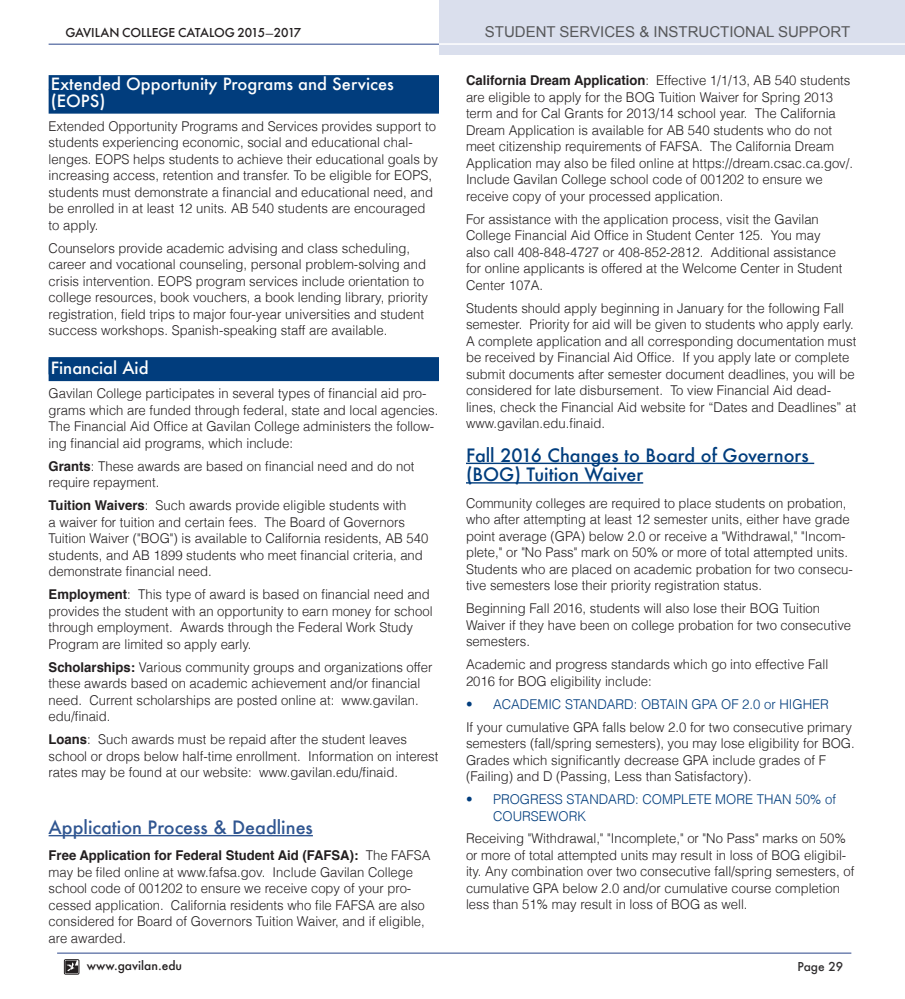
<style>
.page{position:relative;width:905px;height:999px;background:#fff}
.page>*{position:absolute;margin:0;border:0;box-sizing:border-box;transform-origin:0 0}
.SUB_Headline_12_pt_c{font:500 18px/19.5px "Futura";color:#013d7d}
.SUB_Headline_12_pt_c-2{font:500 18px "Futura";color:#305691}
.SUB_Headline_color_1{font:500 16.5px/16.8px "Futura";color:#fff}
.t1{font:15px "Arial";color:#57585a}
.body_text{font:300 13.5px/16.5px "Helvetica";color:#231f20}
.t2{font:300 13.5px/16.5px "Helvetica";color:#013d7d}
.t3{font:500 12px "Futura";letter-spacing:-.005em;color:#231f20}
.t4{font:500 12px "Futura";color:#312f30}
.s1{font-family:"Minion Pro";font-weight:700;font-stretch:condensed}
.s2{font-weight:700}
</style>
<div class="page">
<hr style="left:49px;top:44px;width:807px;height:1px;background:#7183b1">
<hr style="left:57px;top:952px;width:794px;height:2px;background:#7183b1">
<div style="left:64px;top:959px;width:15px;height:16px;border:1px solid #231f20"></div>
<svg style="left:65px;top:961px;width:13px;height:12px"></svg>
<div style="left:439px;top:0;width:465px;height:55px;background:#dadfed"></div>
<hr style="left:439px;top:43px;width:465px;height:2px;background:#fff">
<div style="left:49px;top:75px;width:390px;height:15px;background:#013d7d"></div>
<div style="left:49px;top:90px;width:390px;height:24px;background:#013d7d"></div>
<div style="left:49px;top:357px;width:390px;height:24px;background:#013d7d"></div>
<hr style="left:49px;top:835px;width:264px;height:1px;background:#305691">
<hr style="left:466px;top:463px;width:348px;height:1px;background:#013d7d">
<hr style="left:466px;top:482px;width:177px;height:2px;background:#013d7d">
<p class="t3" style="left:65px;top:24px;width:237px">GAVILAN COLLEGE CATALOG 2015<span class="s1">-</span>2017</p>
<p class="t1" style="left:485px;top:21px;width:367px">STUDENT SERVICES &amp; INSTRUCTIONAL SUPPORT</p>
<p class="SUB_Headline_color_1" style="left:51px;top:75px;width:344px">Extended Opportunity Programs and Services (EOPS)</p>
<p class="body_text" style="left:49px;top:117px;width:391px">Extended Opportunity Programs and Services provides support to students experiencing economic, social and educational chal&shy;lenges. EOPS helps students to achieve their educational goals by increasing access, retention and transfer. To be eligible for EOPS, students must demonstrate a financial and educational need, and be enrolled in at least 12 units. AB 540 students are encouraged to apply.</p>
<p class="body_text" style="left:49px;top:239px;width:381px">Counselors provide academic advising and class scheduling, career and vocational counseling, personal problem-solving and crisis intervention. EOPS program services include orientation to college resources, book vouchers, a book lending library, priority registration, field trips to major four-year universities and student success workshops. Spanish-speaking staff are available.</p>
<p class="SUB_Headline_color_1" style="left:51px;top:360px;width:99px">Financial Aid</p>
<p class="body_text" style="left:49px;top:385px;width:391px">Gavilan College participates in several types of financial aid pro&shy;grams which are funded through federal, state and local agencies.<br>The Financial Aid Office at Gavilan College administers the follow&shy;ing financial aid programs, which include:</p>
<p class="body_text" style="left:49px;top:457px;width:367px"><span class="s2">Grants</span>: These awards are based on financial need and do not require repayment.</p>
<p class="body_text" style="left:49px;top:497px;width:381px"><span class="s2">Tuition Waivers</span>: Such awards provide eligible students with<br>a waiver for tuition and certain fees. The Board of Governors Tuition Waiver ("BOG") is available to California residents, AB 540 students, and AB 1899 students who meet financial criteria, and demonstrate financial need.</p>
<p class="body_text" style="left:49px;top:586px;width:385px"><span class="s2">Employment</span>: This type of award is based on financial need and provides the student with an opportunity to earn money for school through employment. Awards through the Federal Work Study Program are limited so apply early.</p>
<p class="body_text" style="left:49px;top:658px;width:385px"><span class="s2">Scholarships:</span> Various community groups and organizations offer these awards based on academic achievement and/or financial need. Current scholarships are posted online at: www.gavilan. edu/finaid.</p>
<p class="body_text" style="left:49px;top:731px;width:391px"><span class="s2">Loans</span>: Such awards must be repaid after the student leaves school or drops below half-time enrollment. Information on interest rates may be found at our website: www.gavilan.edu/finaid.</p>
<p class="SUB_Headline_12_pt_c-2" style="left:49px;top:815px;width:266px">Application Process &amp; Deadlines</p>
<p class="body_text" style="left:49px;top:847px;width:383px"><span class="s2">Free Application for Federal Student Aid (FAFSA):</span> The FAFSA may be filed online at www.fafsa.gov. Include Gavilan College school code of 001202 to ensure we receive copy of your pro&shy;cessed application. California residents who file FAFSA are also considered for Board of Governors Tuition Waiver, and if eligible, are awarded.</p>
<p class="body_text" style="left:466px;top:71px;width:388px"><span class="s2">California Dream Application</span>: Effective 1/1/13, AB 540 students are eligible to apply for the BOG Tuition Waiver for Spring 2013 term and for Cal Grants for 2013/14 school year. The California Dream Application is available for AB 540 students who do not meet citizenship requirements of FAFSA. The California Dream Application may also be filed online at https://dream.csac.ca.gov/.<br>Include Gavilan College school code of 001202 to ensure we receive copy of your processed application.</p>
<p class="body_text" style="left:466px;top:210px;width:378px">For assistance with the application process, visit the Gavilan College Financial Aid Office in Student Center 125. You may also call 408-848-4727 or 408-852-2812. Additional assistance for online applicants is offered at the Welcome Center in Student Center 107A.</p>
<p class="body_text" style="left:466px;top:299px;width:392px">Students should apply beginning in January for the following Fall semester. Priority for aid will be given to students who apply early.<br>A complete application and all corresponding documentation must be received by Financial Aid Office. If you apply late or complete submit documents after semester document deadlines, you will be considered for late disbursement. To view Financial Aid dead&shy;lines, check the Financial Aid website for “Dates and Deadlines” at www.gavilan.edu.finaid.</p>
<p class="SUB_Headline_12_pt_c" style="left:466px;top:445px;width:344px">Fall 2016 Changes to Board of Governors (BOG) Tuition Waiver</p>
<p class="body_text" style="left:466px;top:494px;width:388px">Community colleges are required to place students on probation, who after attempting at least 12 semester units, either have grade point average (GPA) below 2.0 or receive a "Withdrawal," "Incom&shy;plete," or "No Pass" mark on 50% or more of total attempted units.<br>Students who are placed on academic probation for two consecu&shy;tive semesters lose their priority registration status.</p>
<p class="body_text" style="left:466px;top:599px;width:387px">Beginning Fall 2016, students will also lose their BOG Tuition<br>Waiver if they have been on college probation for two consecutive semesters.</p>
<p class="body_text" style="left:466px;top:655px;width:364px">Academic and progress standards which go into effective Fall<br>2016 for BOG eligibility include:</p>
<p class="t2" style="left:466px;top:695px;width:364px">• ACADEMIC STANDARD: OBTAIN GPA OF 2.0 or HIGHER</p>
<p class="body_text" style="left:466px;top:718px;width:390px">If your cumulative GPA falls below 2.0 for two consecutive primary semesters (fall/spring semesters), you may lose eligibility for BOG.<br>Grades which significantly decrease GPA include grades of F (Failing) and D (Passing, Less than Satisfactory).</p>
<p class="t2" style="left:493px;top:790px;width:344px;text-indent:-27px">• PROGRESS STANDARD: COMPLETE MORE THAN 50% of<br>COURSEWORK</p>
<p class="body_text" style="left:466px;top:830px;width:390px">Receiving "Withdrawal," "Incomplete," or "No Pass" marks on 50% or more of total attempted units may result in loss of BOG eligibil&shy;ity. Any combination over two consecutive fall/spring semesters, of cumulative GPA below 2.0 and/or cumulative course completion less than 51% may result in loss of BOG as well.</p>
<p class="t3" style="left:87px;top:957px;width:97px">www.gavilan.edu</p>
<p class="t4" style="left:797px;top:958px;width:47px">Page 29</p>
</div>
